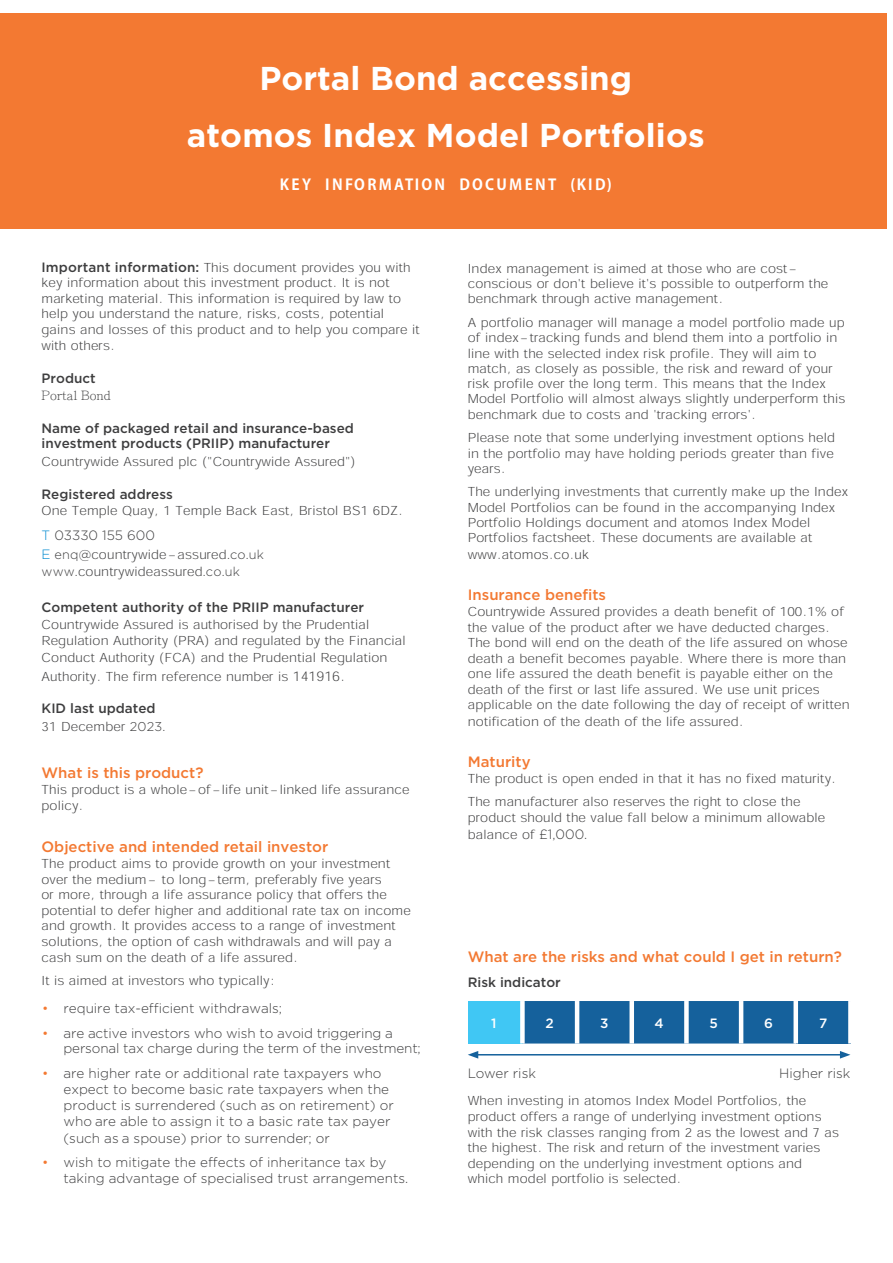
<style>
.page{position:relative;width:893px;height:1263px;background:#fff}
.page>*{position:absolute;margin:0;border:0;box-sizing:border-box;transform-origin:0 0}
.t1{font:700 33px/56.6px "Gotham";letter-spacing:.005em;color:#fff;text-align:center}
.t2{font:500 15px "Gotham";color:#f37932}
.t3{font:700 15px "Adobe Gothic Std";letter-spacing:.15em;color:#fff}
.t4{font:300 13.5px/16.2px "Gotham";color:#3e3e3f}
.t5{font:500 13.5px/15.3px "Gotham";color:#3e3e3f}
.t6{font:500 13.5px "Gotham";color:#fff}
.t7{font:300 12.75px/15.3px "Adobe Gothic Std";letter-spacing:.01em;color:#3e3e3f}
.t8{font:300 12.75px "Adobe Ming Std";letter-spacing:.01em;color:#3e3e3f}
.s1{font-family:"Gotham";font-weight:500;font-size:13.5px}
.s2{color:#008ad0}
.s3{font-family:"Gotham";font-size:13.5px;color:#008ad0}
.s4{font-family:"Gotham"}
.s5{font-size:13.5px}
.s6{color:#f37932}
.s7{font-family:"Gotham";font-size:13.5px}
</style>
<div class="page">
<div style="left:468px;top:1001px;width:54px;height:42px;background:#40c7f4"></div>
<div style="left:525px;top:1001px;width:268px;height:42px;background:#15619c"></div>
<div style="left:796px;top:1001px;width:54px;height:42px;background:#15619c"></div>
<div style="left:520px;top:1001px;width:5px;height:42px;background:#fff"></div>
<hr style="left:575px;top:1001px;width:4px;height:42px;background:#fff">
<div style="left:629px;top:1001px;width:5px;height:42px;background:#fff"></div>
<div style="left:684px;top:1001px;width:5px;height:42px;background:#fff"></div>
<hr style="left:739px;top:1001px;width:4px;height:42px;background:#fff">
<div style="left:793px;top:1001px;width:5px;height:42px;background:#fff"></div>
<div style="left:848px;top:1001px;width:5px;height:42px;background:#fff"></div>
<hr style="left:476px;top:1054px;width:366px;height:1px;background:#15619c">
<svg style="left:468px;top:1051px;width:10px;height:7px"></svg>
<svg style="left:840px;top:1051px;width:10px;height:7px"></svg>
<div style="left:0;top:13px;width:887px;height:216px;background:#f37932"></div>
<h1 class="t1" style="left:187px;top:50px;width:519px">Portal Bond accessing<br>atomos Index Model Portfolios</h1>
<p class="t3" style="left:280px;top:176px;width:333px">KEY IN FO R M ATIO N DO C U M EN T (KI D)</p>
<p class="t7" style="left:42px;top:260px;width:380px"><span class="s1">Important information:</span> This document provides you with key information about this investment product. It is not marketing material. This information is required by law to help you understand the nature, risks, costs, potential gains and losses of this product and to help you compare it</p>
<p class="t7" style="left:42px;top:337px;width:75px">with others.</p>
<p class="t5" style="left:42px;top:371px;width:56px">Product</p>
<p class="t8" style="left:42px;top:389px;width:71px">Portal Bond</p>
<p class="t5" style="left:42px;top:420px;width:314px">Name of packaged retail and insurance-based investment products (PRIIP) manufacturer</p>
<p class="t7" style="left:42px;top:453px;width:316px">Countrywide Assured plc ("Countrywide Assured")</p>
<p class="t5" style="left:42px;top:486px;width:133px">Registered address</p>
<p class="t7" style="left:42px;top:502px;width:363px">One Temple Quay, 1 Temple Back East, Bristol BS1 6DZ.</p>
<p class="t4" style="left:42px;top:527px;width:115px"><span class="s2">T</span> 03330 155 600</p>
<p class="t7" style="left:42px;top:544px;width:224px;line-height:17.9px"><span class="s3">E</span> <span class="s4">enq@</span>countrywide-assured<span class="s4">.co.uk www.</span>countrywideassured<span class="s4">.co.uk</span></p>
<p class="t5" style="left:42px;top:599px;width:324px">Competent authority of the PRIIP manufacturer</p>
<p class="t7" style="left:42px;top:615px;width:366px;line-height:16.5px">Countrywide Assured is authorised by the Prudential<br>Regulation Authority (PRA) and regulated by the Financial<br>Conduct Authority (FCA) and the Prudential Regulation</p>
<p class="t7" style="left:42px;top:668px;width:305px">Authority. The firm reference number is <span class="s5">141916.</span></p>
<p class="t5" style="left:42px;top:701px;width:116px">KID last updated</p>
<p class="t7" style="left:42px;top:718px;width:125px">31 December <span class="s4">2023.</span></p>
<p class="t2" style="left:42px;top:762px;width:163px">What is this product?</p>
<p class="t7" style="left:42px;top:780px;width:370px;line-height:16.6px">This product is a whole-of-life unit-linked life assurance policy.</p>
<p class="t2" style="left:42px;top:837px;width:288px">Objective and intended retail investor</p>
<p class="t7" style="left:42px;top:855px;width:371px">The product aims to provide growth on your investment over the medium- to long-term, preferably five years<br>or more, through a life assurance policy that offers the potential to defer higher and additional rate tax on income and growth. It provides access to a range of investment solutions, the option of cash withdrawals and will pay a cash sum on the death of a life assured.</p>
<p class="t7" style="left:42px;top:972px;width:235px">It is aimed at investors who typically:</p>
<p class="t4" style="left:42px;top:1000px;width:241px"><span class="s6">•</span> require tax-efficient withdrawals;</p>
<p class="t4" style="left:63px;top:1025px;width:359px;line-height:15.3px;text-indent:-21px"><span class="s6">•</span> are active investors who wish to avoid triggering a personal tax charge during the term of the investment;</p>
<p class="t4" style="left:63px;top:1064px;width:332px;text-indent:-21px"><span class="s6">•</span> are higher rate or additional rate taxpayers who expect to become basic rate taxpayers when the product is surrendered (such as on retirement) or who are able to assign it to a basic rate tax payer (such as a spouse) prior to surrender; or</p>
<p class="t4" style="left:63px;top:1154px;width:346px;line-height:15.3px;text-indent:-21px"><span class="s6">•</span> wish to mitigate the effects of inheritance tax by taking advantage of specialised trust arrangements.</p>
<p class="t7" style="left:468px;top:260px;width:362px">Index management is aimed at those who are cost&shy;conscious or don't believe it's possible to outperform the benchmark through active management.</p>
<p class="t7" style="left:468px;top:314px;width:379px">A portfolio manager will manage a model portfolio made up of index-tracking funds and blend them into a portfolio in line with the selected index risk profile. They will aim to match, as closely as possible, the risk and reward of your risk profile over the long term. This means that the Index Model Portfolio will almost always slightly underperform this benchmark due to costs and 'tracking errors'.</p>
<p class="t7" style="left:468px;top:429px;width:369px;text-align:justify">Please note that some underlying investment options held in the portfolio may have holding periods greater than five years.</p>
<p class="t7" style="left:468px;top:483px;width:382px">The underlying investments that currently make up the Index Model Portfolios can be found in the accompanying Index Portfolio Holdings document and atomos Index Model Portfolios factsheet. These documents are available at</p>
<p class="t7" style="left:468px;top:546px;width:123px">www.atomos.co.uk</p>
<p class="t2" style="left:468px;top:585px;width:140px">Insurance benefits</p>
<p class="t7" style="left:468px;top:603px;width:383px">Countrywide Assured provides a death benefit of 100.1% of the value of the product after we have deducted charges.<br>The bond will end on the death of the life assured on whose death a benefit becomes payable. Where there is more than one life assured the death benefit is payable either on the death of the first or last life assured. We use unit prices applicable on the date following the day of receipt of written</p>
<p class="t7" style="left:468px;top:713px;width:277px">notification of the death of the life assured.</p>
<p class="t2" style="left:468px;top:752px;width:64px">Maturity</p>
<p class="t7" style="left:468px;top:765px;width:370px;line-height:23.9px">The product is open ended in that it has no fixed maturity.<br>The manufacturer also reserves the right to close the</p>
<p class="t7" style="left:468px;top:808px;width:359px;line-height:16.6px">product should the value fall below a minimum allowable balance of <span class="s7">£1,000.</span></p>
<p class="t2" style="left:468px;top:947px;width:376px">What are the risks and what could I get in return?</p>
<p class="t5" style="left:468px;top:974px;width:95px">Risk indicator</p>
<p class="t6" style="left:491px;top:1014px;width:7px">1</p>
<p class="t6" style="left:546px;top:1014px;width:10px">2</p>
<p class="t6" style="left:600px;top:1014px;width:10px">3</p>
<p class="t6" style="left:654px;top:1014px;width:11px">4</p>
<p class="t6" style="left:710px;top:1014px;width:10px">5</p>
<p class="t6" style="left:764px;top:1014px;width:10px">6</p>
<p class="t6" style="left:819px;top:1014px;width:10px">7</p>
<p class="t4" style="left:468px;top:1065px;width:70px">Lower risk</p>
<p class="t4" style="left:779px;top:1065px;width:73px">Higher risk</p>
<p class="t7" style="left:468px;top:1092px;width:373px">When investing in atomos Index Model Portfolios, the product offers a range of underlying investment options with the risk classes ranging from 2 as the lowest and 7 as the highest. The risk and return of the investment varies depending on the underlying investment options and which model portfolio is selected.</p>
</div>
